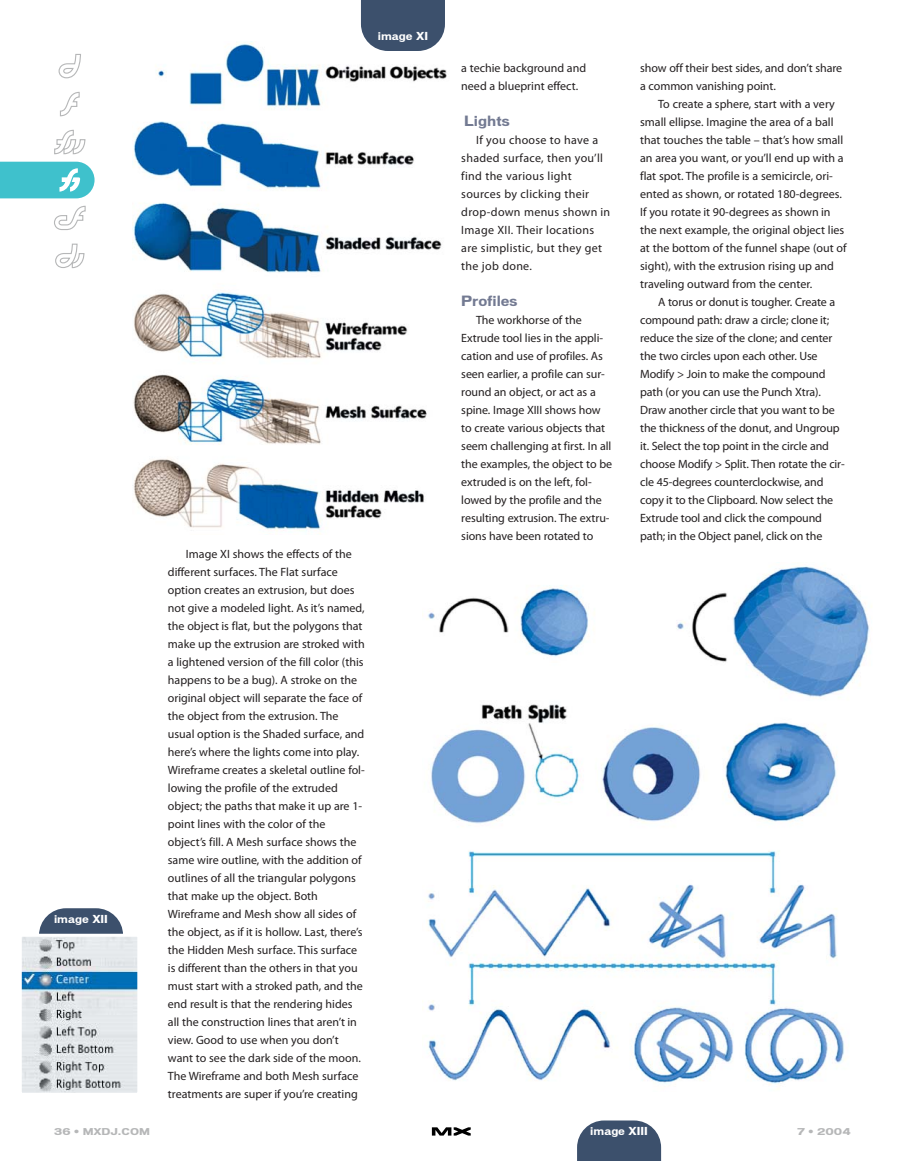
<style>
.page{position:relative;width:905px;height:1161px;background:#fff}
.page>*{position:absolute;margin:0;border:0;box-sizing:border-box;transform-origin:0 0}
.t1{font:700 13.5px "Vonnes";color:#737a92}
.t2{font:12px/18px "Myriad Pro";color:#231f20}
.t3{font:12px/18px "Myriad Pro";letter-spacing:.025em;color:#231f20}
.t4{font:700 10.5px "Vonnes";color:#fff}
.t5{font:700 9px "Vonnes";color:#b6b7b8;scale:1.15 1}
</style>
<div class="page">
<svg style="left:432px;top:1127px;width:38px;height:9px"></svg>
<img style="left:422px;top:566px;width:450px;height:524px">
<svg style="left:0;top:54px;width:94px;height:215px"></svg>
<img style="left:132px;top:43px;width:315px;height:491px">
<svg style="left:39px;top:908px;width:84px;height:26px;background:#5b6c83"></svg>
<img style="left:23px;top:938px;width:113px;height:154px">
<div style="left:19px;top:934px;width:121px;height:162px;border:3px solid #fff"></div>
<svg style="left:358px;top:0;width:89px;height:54px"></svg>
<svg style="left:577px;top:1120px;width:85px;height:41px;background:#52637c"></svg>
<p class="t4" style="left:54px;top:915px;width:55px">image XII</p>
<p class="t4" style="left:378px;top:32px;width:52px">image XI</p>
<p class="t2" style="left:168px;top:546px;width:198px;text-indent:18px">Image XI shows the effects of the different surfaces. The Flat surface option creates an extrusion, but does not give a modeled light. As it’s named, the object is flat, but the polygons that make up the extrusion are stroked with a lightened version of the fill color (this happens to be a bug). A stroke on the original object will separate the face of the object from the extrusion. The usual option is the Shaded surface, and here’s where the lights come into play.<br>Wireframe creates a skeletal outline fol&shy;lowing the profile of the extruded object; the paths that make it up are 1- point lines with the color of the object’s fill. A Mesh surface shows the same wire outline, with the addition of outlines of all the triangular polygons that make up the object. Both Wireframe and Mesh show all sides of the object, as if it is hollow. Last, there’s the Hidden Mesh surface. This surface is different than the others in that you must start with a stroked path, and the end result is that the rendering hides all the construction lines that aren’t in view. Good to use when you don’t want to see the dark side of the moon.<br>The Wireframe and both Mesh surface treatments are super if you’re creating</p>
<p class="t2" style="left:461px;top:60px;width:126px">a techie background and need a blueprint effect.</p>
<p class="t1" style="left:464px;top:116px;width:47px">Lights</p>
<p class="t3" style="left:461px;top:132px;width:150px;text-indent:15px">If you choose to have a shaded surface, then you’ll find the various light sources by clicking their drop-down menus shown in<br>Image XII. Their locations are simplistic, but they get the job done.</p>
<p class="t1" style="left:461px;top:296px;width:58px">Profiles</p>
<p class="t2" style="left:461px;top:312px;width:152px;text-indent:15px">The workhorse of the<br>Extrude tool lies in the appli&shy;cation and use of profiles. As seen earlier, a profile can sur&shy;round an object, or act as a spine. Image XIII shows how to create various objects that seem challenging at first. In all the examples, the object to be extruded is on the left, fol&shy;lowed by the profile and the resulting extrusion. The extru&shy;sions have been rotated to</p>
<p class="t2" style="left:640px;top:60px;width:203px">show off their best sides, and don’t share a common vanishing point.</p>
<p class="t2" style="left:640px;top:96px;width:208px;text-indent:18px">To create a sphere, start with a very small ellipse. Imagine the area of a ball that touches the table – that’s how small an area you want, or you’ll end up with a flat spot. The profile is a semicircle, ori&shy;ented as shown, or rotated 180-degrees.<br>If you rotate it 90-degrees as shown in the next example, the original object lies at the bottom of the funnel shape (out of sight), with the extrusion rising up and traveling outward from the center.</p>
<p class="t2" style="left:640px;top:294px;width:206px;text-indent:18px">A torus or donut is tougher. Create a compound path: draw a circle; clone it; reduce the size of the clone; and center the two circles upon each other. Use Modify &gt; Join to make the compound path (or you can use the Punch Xtra).<br>Draw another circle that you want to be the thickness of the donut, and Ungroup it. Select the top point in the circle and choose Modify &gt; Split. Then rotate the cir&shy;cle 45-degrees counterclockwise, and copy it to the Clipboard. Now select the Extrude tool and click the compound path; in the Object panel, click on the</p>
<p class="t4" style="left:590px;top:1127px;width:59px">image XIII</p>
<p class="t5" style="left:54px;top:1128px;width:85px">36 • MXDJ.COM</p>
<p class="t5" style="left:797px;top:1128px;width:48px">7 • 2004</p>
</div>
